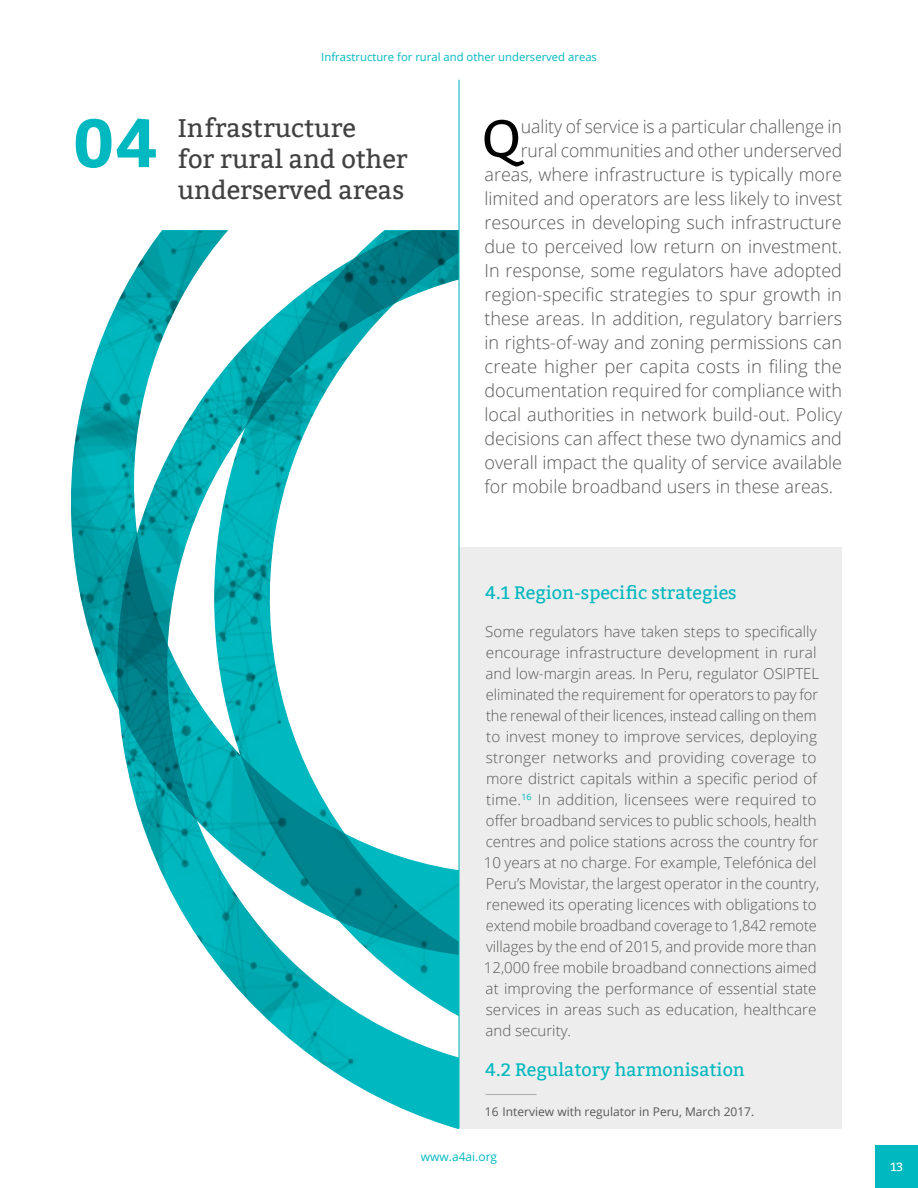
<style>
.page{position:relative;width:918px;height:1188px;background:#fff}
.page>*{position:absolute;margin:0;border:0;box-sizing:border-box;transform-origin:0 0}
.t1{font:700 67.5px "Bitter";color:#00b8bf}
.t2{font:52.35px "Bitter";color:#000}
.t3{font:25.35px/31px "Bitter";color:#414141}
.t4{font:300 18px "Open Sans";color:#575756}
.t5{font:18px "Bitter";color:#00b8bf}
.t6{font:300 15px/21px "Open Sans";color:#575756}
.t7{font:12px "Open Sans";color:#575756}
.t8{font:12px "Open Sans";color:#00b8bf}
.t9{font:12px "Bitter";color:#fff}
.t10{font:11.25px "Open Sans";color:#00b8bf}
</style>
<div class="page">
<div style="left:875px;top:1145px;width:43px;height:43px;background:#00b8bf"></div>
<svg style="left:71px;top:330px;width:34px;height:348px"></svg>
<svg style="left:105px;top:231px;width:354px;height:899px"></svg>
<div style="left:460px;top:547px;width:382px;height:581px;background:#ededed"></div>
<hr style="left:486px;top:1094px;width:51px;height:1px;background:#b3b2b2">
<hr style="left:458px;top:80px;width:2px;height:1048px;background:#00b8bf">
<h1 class="t1" style="left:72px;top:103px;width:88px">04</h1>
<p class="t10" style="left:321px;top:49px;width:277px">Infrastructure for rural and other underserved areas</p>
<h3 class="t3" style="left:177px;top:113px;width:232px">Infrastructure<br>for rural and other underserved areas</h3>
<p class="t4" style="left:521px;top:114px;width:323px">uality of service is a particular challenge in</p>
<p class="t4" style="left:521px;top:138px;width:323px">rural communities and other underserved</p>
<p class="t4" style="left:484px;top:162px;width:359px">areas, where infrastructure is typically more</p>
<p class="t4" style="left:484px;top:186px;width:359px">limited and operators are less likely to invest</p>
<p class="t4" style="left:484px;top:210px;width:359px">resources in developing such infrastructure</p>
<p class="t4" style="left:484px;top:234px;width:359px">due to perceived low return on investment.</p>
<p class="t4" style="left:484px;top:258px;width:359px">In response, some regulators have adopted</p>
<p class="t4" style="left:484px;top:282px;width:359px">region-specific strategies to spur growth in</p>
<p class="t4" style="left:484px;top:306px;width:359px">these areas. In addition, regulatory barriers</p>
<p class="t4" style="left:484px;top:330px;width:359px">in rights-of-way and zoning permissions can</p>
<p class="t4" style="left:484px;top:354px;width:359px">create higher per capita costs in filing the</p>
<p class="t4" style="left:484px;top:378px;width:359px">documentation required for compliance with</p>
<p class="t4" style="left:484px;top:402px;width:359px">local authorities in network build-out. Policy</p>
<p class="t4" style="left:484px;top:426px;width:359px">decisions can affect these two dynamics and</p>
<p class="t4" style="left:484px;top:450px;width:359px">overall impact the quality of service available</p>
<p class="t4" style="left:484px;top:474px;width:350px">for mobile broadband users in these areas.</p>
<h2 class="t2" style="left:481px;top:108px;width:41px">Q</h2>
<p class="t5" style="left:485px;top:582px;width:253px">4.1 Region-specific strategies</p>
<p class="t6" style="left:484px;top:621px;width:337px">Some regulators have taken steps to specifically encourage infrastructure development in rural and low-margin areas. In Peru, regulator OSIPTEL eliminated the requirement for operators to pay for the renewal of their licences, instead calling on them to invest money to improve services, deploying stronger networks and providing coverage to more district capitals within a specific period of time.<sup>16</sup> In addition, licensees were required to offer broadband services to public schools, health centres and police stations across the country for 10 years at no charge. For example, Telefónica del Peru’s Movistar, the largest operator in the country, renewed its operating licences with obligations to extend mobile broadband coverage to 1,842 remote villages by the end of 2015, and provide more than 12,000 free mobile broadband connections aimed at improving the performance of essential state services in areas such as education, healthcare and security.</p>
<p class="t5" style="left:485px;top:1059px;width:261px">4.2 Regulatory harmonisation</p>
<p class="t7" style="left:485px;top:1103px;width:271px">16 Interview with regulator in Peru, March 2017.</p>
<p class="t8" style="left:421px;top:1149px;width:78px">www.a4ai.org</p>
<p class="t9" style="left:890px;top:1160px;width:14px">13</p>
</div>
